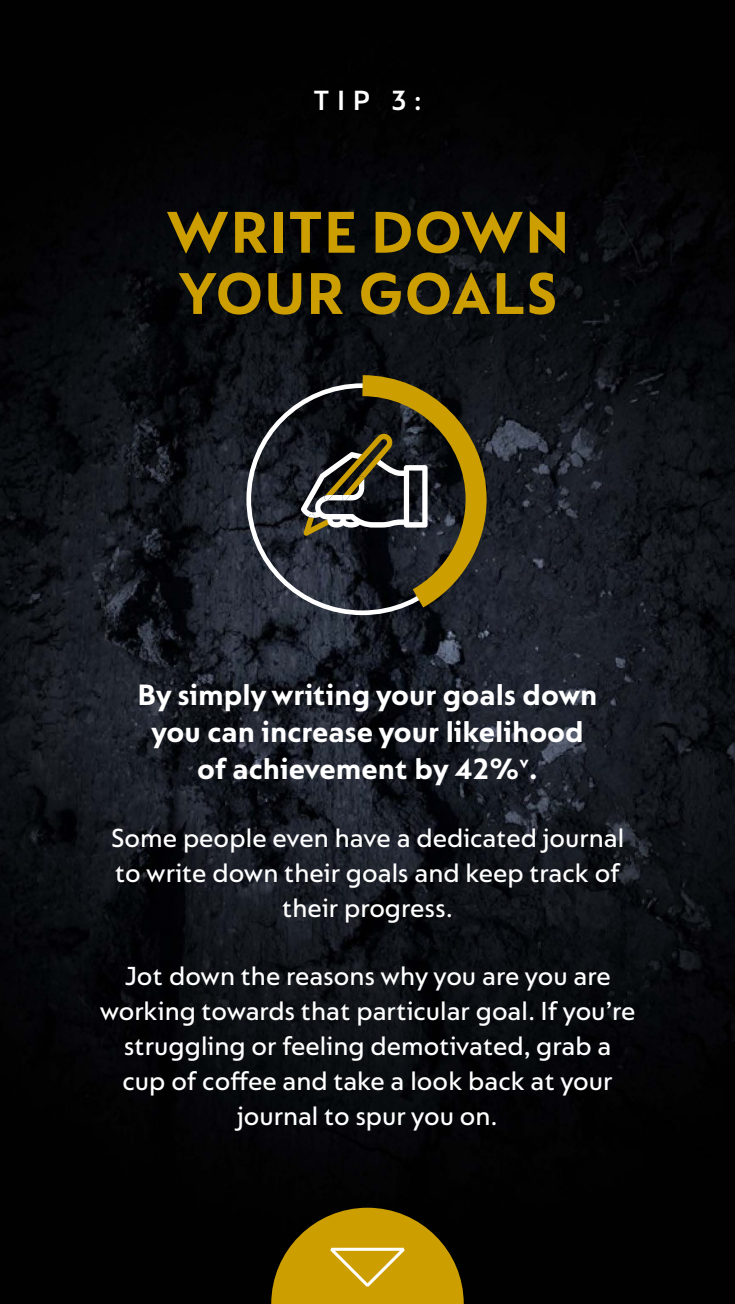
<style>
.page{position:relative;width:735px;height:1304px;background:#fff}
.page>*{position:absolute;margin:0;border:0;box-sizing:border-box;transform-origin:0 0}
.t1{font:700 63px/61.2px "Nespresso Lucas";letter-spacing:.01em;color:#cd9e00}
.t2{font:700 31.5px/36.8px "Nespresso Lucas";color:#fff;text-align:center}
.t3{font:600 29.75px "Nespresso Lucas";color:#fff}
.t4{font:500 28px/35px "Nespresso Lucas";color:#fff;text-align:center}
</style>
<div class="page">
<img style="left:1px;top:1px;width:734px;height:1303px">
<svg style="left:271px;top:1207px;width:193px;height:97px;background:#a07d07"></svg>
<svg style="left:301px;top:433px;width:41px;height:103px"></svg>
<svg style="left:342px;top:365px;width:155px;height:262px;background:#413b26"></svg>
<p class="t3" style="left:313px;top:83px;width:110px">TIP 3:</p>
<h1 class="t1" style="left:165px;top:201px;width:406px">WRITE DOWN<br>YOUR GOALS</h1>
<p class="t2" style="left:137px;top:676px;width:462px">By simply writing your goals down you can increase your likelihood of achievement by 42%<sup>v</sup>.</p>
<p class="t4" style="left:111px;top:820px;width:515px">Some people even have a dedicated journal to write down their goals and keep track of their progress.</p>
<p class="t4" style="left:99px;top:958px;width:538px">Jot down the reasons why you are you are working towards that particular goal. If you’re struggling or feeling demotivated, grab a cup of coffee and take a look back at your journal to spur you on.</p>
</div>
